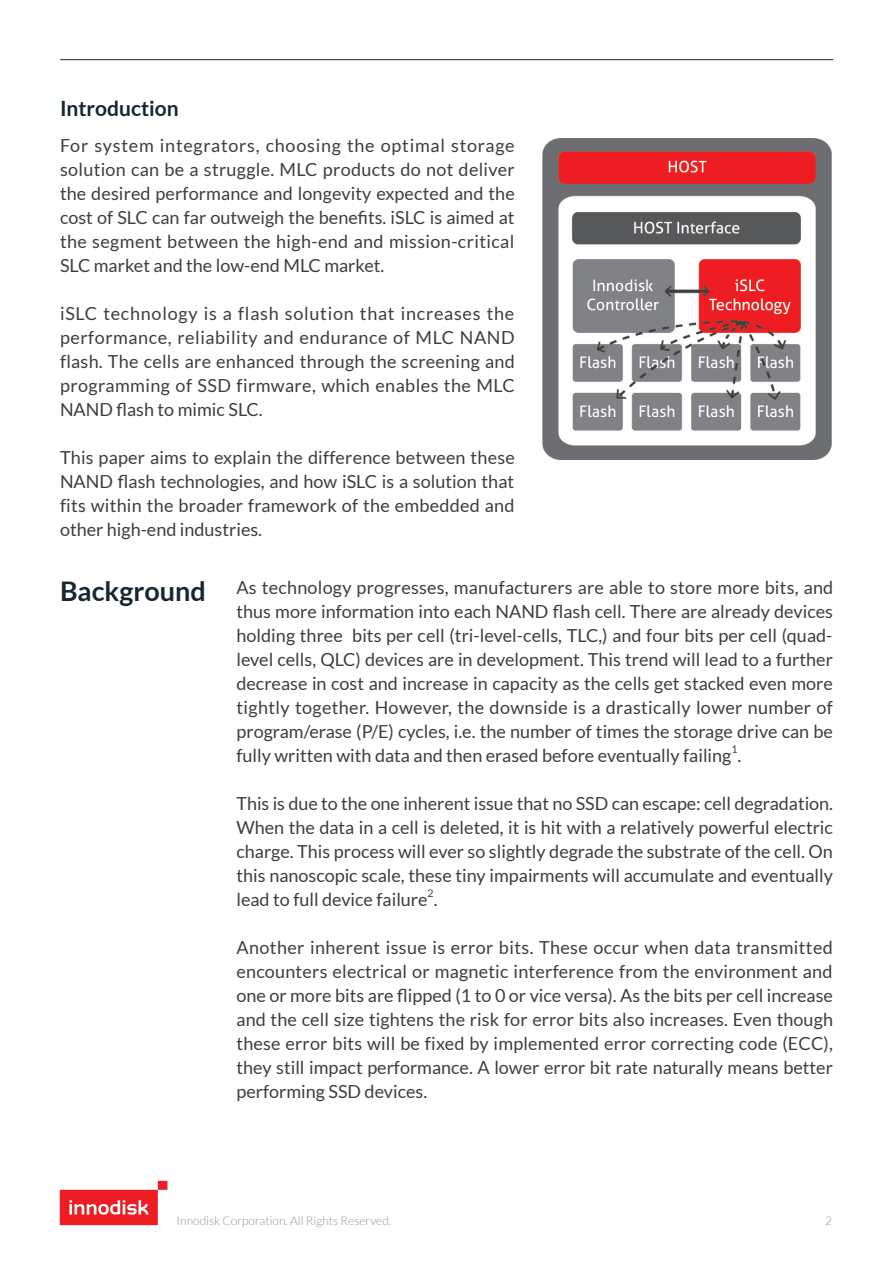
<style>
.page{position:relative;width:893px;height:1263px;background:#fff}
.page>*{position:absolute;margin:0;border:0;box-sizing:border-box;transform-origin:0 0}
.t1{font:700 27px "Lato";color:#16272e}
.t2{font:700 21px "Lato";color:#16272e}
.t3{font:18px/24px "Lato";color:#3e3e3f;text-align:justify}
.t4{font:300 12px "Lato";color:#939598}
.t5{font:10.5px "Lato";color:#3e3e3f}
</style>
<div class="page">
<svg style="left:60px;top:1181px;width:107px;height:44px"></svg>
<hr style="left:60px;top:59px;width:773px;height:1px;background:#16272e">
<img style="left:542px;top:138px;width:290px;height:321px">
<p class="t2" style="left:60px;top:96px;width:120px">Introduction</p>
<p class="t3" style="left:60px;top:133px;width:456px">For system integrators, choosing the optimal storage solution can be a struggle. MLC products do not deliver the desired performance and longevity expected and the cost of SLC can far outweigh the benefits. iSLC is aimed at the segment between the high-end and mission-critical SLC market and the low-end MLC market.</p>
<p class="t3" style="left:60px;top:301px;width:456px">iSLC technology is a flash solution that increases the performance, reliability and endurance of MLC NAND flash. The cells are enhanced through the screening and programming of SSD firmware, which enables the MLC NAND flash to mimic SLC.</p>
<p class="t3" style="left:60px;top:445px;width:456px">This paper aims to explain the difference between these NAND flash technologies, and how iSLC is a solution that fits within the broader framework of the embedded and other high-end industries.</p>
<p class="t1" style="left:60px;top:575px;width:147px">Background</p>
<p class="t3" style="left:236px;top:575px;width:598px">As technology progresses, manufacturers are able to store more bits, and thus more information into each NAND flash cell. There are already devices holding three bits per cell (tri-level-cells, TLC,) and four bits per cell (quad&shy;level cells, QLC) devices are in development. This trend will lead to a further decrease in cost and increase in capacity as the cells get stacked even more tightly together. However, the downside is a drastically lower number of program/erase (P/E) cycles, i.e. the number of times the storage drive can be fully written with data and then erased before eventually failing .</p>
<p class="t5" style="left:731px;top:744px;width:8px">1</p>
<p class="t3" style="left:236px;top:791px;width:598px">This is due to the one inherent issue that no SSD can escape: cell degradation.<br>When the data in a cell is deleted, it is hit with a relatively powerful electric charge. This process will ever so slightly degrade the substrate of the cell. On this nanoscopic scale, these tiny impairments will accumulate and eventually lead to full device failure .</p>
<p class="t5" style="left:428px;top:888px;width:8px">2</p>
<p class="t3" style="left:236px;top:935px;width:598px">Another inherent issue is error bits. These occur when data transmitted encounters electrical or magnetic interference from the environment and one or more bits are flipped (1 to 0 or vice versa). As the bits per cell increase and the cell size tightens the risk for error bits also increases. Even though these error bits will be fixed by implemented error correcting code (ECC), they still impact performance. A lower error bit rate naturally means better performing SSD devices.</p>
<p class="t4" style="left:177px;top:1214px;width:216px">Innodisk Corporation. All Rights Reserved.</p>
<p class="t4" style="left:825px;top:1215px;width:8px">2</p>
</div>
